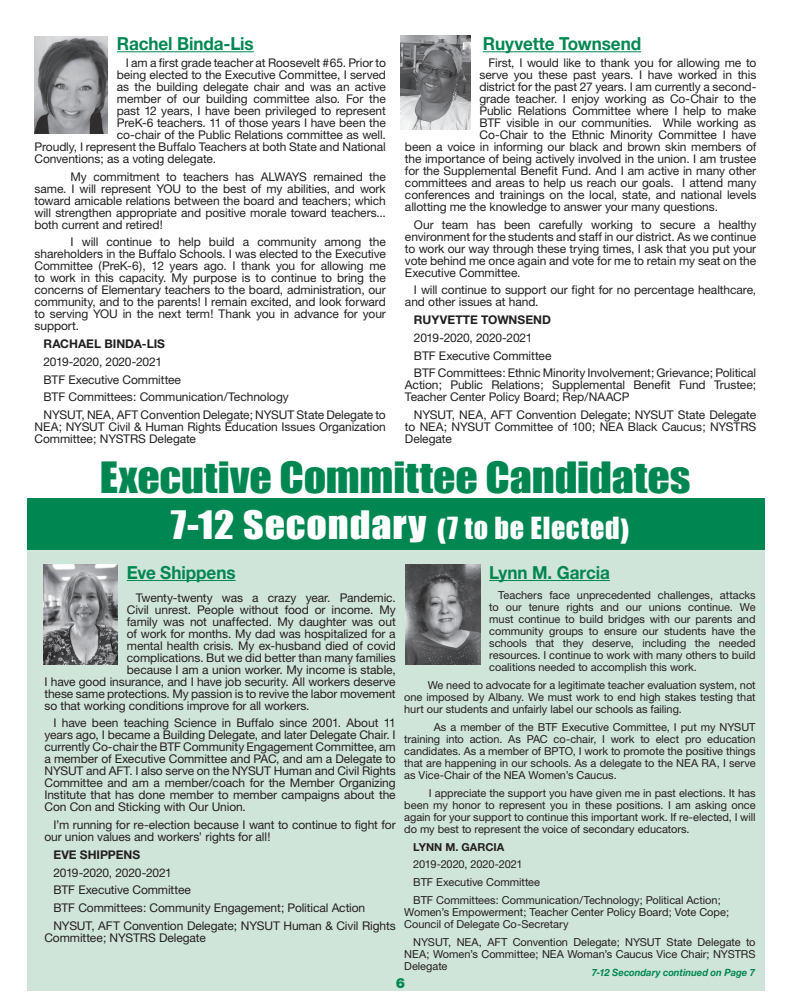
<style>
.page{position:relative;width:792px;height:1008px;background:#fff}
.page>*{position:absolute;margin:0;border:0;box-sizing:border-box;transform-origin:0 0}
.t1{font:39.6px "Impact";letter-spacing:-.005em;color:#008751;scale:1.11 1}
.t2{font:36px "Impact";letter-spacing:.02em;color:#fff;scale:1.11 1}
.t3{font:700 18px "Helvetica Neue";letter-spacing:-.005em;color:#008751;scale:.95 1}
.t4{font:900 14px "Helvetica Neue";color:#008751}
.t5{font:12px/12px "Helvetica Neue";letter-spacing:-.01em;color:#231f20}
.t6{font:700 12px "Helvetica Neue";color:#231f20}
.t7{font:11px/12px "Helvetica Neue";letter-spacing:-.005em;color:#231f20;text-align:justify}
.t8{font:700 11px "Helvetica Neue";letter-spacing:.005em;color:#231f20}
.t9{font:italic 700 10px "Helvetica Neue";letter-spacing:-.005em;color:#008751;scale:.95 1}
.s1{font-family:"Helvetica Neue";font-weight:900;font-size:28px}
.s2{font-size:28px}
</style>
<div class="page">
<div style="left:28px;top:550px;width:737px;height:441px;background:#d0e5da"></div>
<hr style="left:117px;top:51px;width:137px;height:1px;background:#008751">
<img style="left:35px;top:36px;width:73px;height:97px">
<hr style="left:483px;top:51px;width:158px;height:1px;background:#008751">
<img style="left:400px;top:36px;width:70px;height:94px">
<hr style="left:127px;top:580px;width:109px;height:1px;background:#008751">
<div style="left:28px;top:498px;width:737px;height:51px;background:#008751"></div>
<hr style="left:489px;top:580px;width:121px;height:1px;background:#008751">
<img style="left:406px;top:565px;width:74px;height:99px">
<img style="left:43px;top:565px;width:75px;height:99px">
<h3 class="t3" style="left:117px;top:32px;width:146px">Rachel Binda-Lis</h3>
<p class="t5" style="left:126px;top:56px;width:262px">I am a first grade teacher at Roosevelt #65. Prior to</p>
<p class="t5" style="left:117px;top:68px;width:271px">being elected to the Executive Committee, I served</p>
<p class="t5" style="left:117px;top:80px;width:271px">as the building delegate chair and was an active</p>
<p class="t5" style="left:117px;top:92px;width:271px">member of our building committee also. For the</p>
<p class="t5" style="left:117px;top:104px;width:271px">past 12 years, I have been privileged to represent</p>
<p class="t5" style="left:117px;top:116px;width:271px">PreK-6 teachers. 11 of those years I have been the</p>
<p class="t5" style="left:117px;top:128px;width:270px">co-chair of the Public Relations committee as well.</p>
<p class="t5" style="left:35px;top:140px;width:353px">Proudly, I represent the Buffalo Teachers at both State and National</p>
<p class="t5" style="left:35px;top:152px;width:183px">Conventions; as a voting delegate.</p>
<p class="t5" style="left:35px;top:170px;width:353px;text-align:justify;text-indent:36px">My commitment to teachers has ALWAYS remained the same. I will represent YOU to the best of my abilities, and work toward amicable relations between the board and teachers; which will strengthen appropriate and positive morale toward teachers... both current and retired!</p>
<p class="t5" style="left:35px;top:236px;width:353px;text-align:justify;text-indent:36px">I will continue to help build a community among the shareholders in the Buffalo Schools. I was elected to the Executive Committee (PreK-6), 12 years ago. I thank you for allowing me to work in this capacity. My purpose is to continue to bring the concerns of Elementary teachers to the board, administration, our community, and to the parents! I remain excited, and look forward to serving YOU in the next term! Thank you in advance for your support.</p>
<p class="t6" style="left:44px;top:336px;width:123px">RACHAEL BINDA-LIS</p>
<p class="t5" style="left:44px;top:353px;width:344px;line-height:17.8px">2019-2020, 2020-2021<br>BTF Executive Committee<br>BTF Committees: Communication/Technology<br>NYSUT, NEA, AFT Convention Delegate; NYSUT State Delegate to</p>
<p class="t5" style="left:35px;top:421px;width:353px">NEA; NYSUT Civil &amp; Human Rights Education Issues Organization<br>Committee; NYSTRS Delegate</p>
<h3 class="t3" style="left:483px;top:32px;width:168px">Ruyvette Townsend</h3>
<p class="t5" style="left:488px;top:56px;width:269px">First, I would like to thank you for allowing me to</p>
<p class="t5" style="left:479px;top:68px;width:278px">serve you these past years. I have worked in this</p>
<p class="t5" style="left:479px;top:80px;width:278px">district for the past 27 years. I am currently a second-</p>
<p class="t5" style="left:479px;top:92px;width:278px">grade teacher. I enjoy working as Co-Chair to the</p>
<p class="t5" style="left:479px;top:104px;width:278px">Public Relations Committee where I help to make</p>
<p class="t5" style="left:479px;top:116px;width:278px">BTF visible in our communities. While working as</p>
<p class="t5" style="left:479px;top:128px;width:278px">Co-Chair to the Ethnic Minority Committee I have</p>
<p class="t5" style="left:405px;top:140px;width:353px">been a voice in informing our black and brown skin members of</p>
<p class="t5" style="left:405px;top:152px;width:353px">the importance of being actively involved in the union. I am trustee</p>
<p class="t5" style="left:405px;top:164px;width:353px">for the Supplemental Benefit Fund. And I am active in many other</p>
<p class="t5" style="left:405px;top:176px;width:353px">committees and areas to help us reach our goals. I attend many</p>
<p class="t5" style="left:405px;top:188px;width:353px">conferences and trainings on the local, state, and national levels</p>
<p class="t5" style="left:405px;top:200px;width:315px">allotting me the knowledge to answer your many questions.</p>
<p class="t5" style="left:405px;top:218px;width:353px;text-align:justify;text-indent:9px">Our team has been carefully working to secure a healthy environment for the students and staff in our district. As we continue to work our way through these trying times, I ask that you put your vote behind me once again and vote for me to retain my seat on the Executive Committee.</p>
<p class="t5" style="left:405px;top:284px;width:353px;text-indent:9px">I will continue to support our fight for no percentage healthcare, and other issues at hand.</p>
<p class="t6" style="left:414px;top:312px;width:138px">RUYVETTE TOWNSEND</p>
<p class="t5" style="left:414px;top:329px;width:344px;line-height:17.8px">2019-2020, 2020-2021<br>BTF Executive Committee<br>BTF Committees: Ethnic Minority Involvement; Grievance; Political</p>
<p class="t5" style="left:405px;top:379px;width:353px">Action; Public Relations; Supplemental Benefit Fund Trustee;<br>Teacher Center Policy Board; Rep/NAACP</p>
<p class="t5" style="left:405px;top:409px;width:353px;text-align:justify;text-indent:9px">NYSUT, NEA, AFT Convention Delegate; NYSUT State Delegate to NEA; NYSUT Committee of 100; NEA Black Caucus; NYSTRS Delegate</p>
<h1 class="t1" style="left:100px;top:446px;width:534px">Executive Committee Candidates</h1>
<h2 class="t2" style="left:171px;top:497px;width:415px">7-12 Secondary <span class="s1">(</span><span class="s2">7 to be Elected</span><span class="s1">)</span></h2>
<h3 class="t3" style="left:127px;top:561px;width:116px">Eve Shippens</h3>
<p class="t5" style="left:136px;top:591px;width:261px">Twenty-twenty was a crazy year. Pandemic.</p>
<p class="t5" style="left:127px;top:603px;width:270px">Civil unrest. People without food or income. My</p>
<p class="t5" style="left:127px;top:615px;width:270px">family was not unaffected. My daughter was out</p>
<p class="t5" style="left:127px;top:627px;width:270px">of work for months. My dad was hospitalized for a</p>
<p class="t5" style="left:127px;top:639px;width:270px">mental health crisis. My ex-husband died of covid</p>
<p class="t5" style="left:127px;top:651px;width:270px">complications. But we did better than many families</p>
<p class="t5" style="left:127px;top:663px;width:270px">because I am a union worker. My income is stable,</p>
<p class="t5" style="left:44px;top:675px;width:353px">I have good insurance, and I have job security. All workers deserve</p>
<p class="t5" style="left:44px;top:687px;width:353px">these same protections. My passion is to revive the labor movement</p>
<p class="t5" style="left:44px;top:699px;width:267px">so that working conditions improve for all workers.</p>
<p class="t5" style="left:44px;top:717px;width:353px;text-align:justify;text-indent:9px">I have been teaching Science in Buffalo since 2001. About 11 years ago, I became a Building Delegate, and later Delegate Chair. I currently Co-chair the BTF Community Engagement Committee, am a member of Executive Committee and PAC, and am a Delegate to NYSUT and AFT. I also serve on the NYSUT Human and Civil Rights Committee and am a member/coach for the Member Organizing Institute that has done member to member campaigns about the Con Con and Sticking with Our Union.</p>
<p class="t5" style="left:44px;top:819px;width:353px;text-indent:9px">I’m running for re-election because I want to continue to fight for our union values and workers’ rights for all!</p>
<p class="t6" style="left:53px;top:847px;width:88px">EVE SHIPPENS</p>
<p class="t5" style="left:53px;top:863px;width:344px;line-height:17.8px">2019-2020, 2020-2021<br>BTF Executive Committee<br>BTF Committees: Community Engagement; Political Action NYSUT, AFT Convention Delegate; NYSUT Human &amp; Civil Rights</p>
<p class="t5" style="left:44px;top:931px;width:163px">Committee; NYSTRS Delegate</p>
<h3 class="t3" style="left:489px;top:561px;width:128px">Lynn M. Garcia</h3>
<p class="t7" style="left:489px;top:589px;width:268px;text-indent:9px">Teachers face unprecedented challenges, attacks to our tenure rights and our unions continue. We must continue to build bridges with our parents and community groups to ensure our students have the schools that they deserve, including the needed resources. I continue to work with many others to build coalitions needed to accomplish this work.</p>
<p class="t7" style="left:404px;top:679px;width:353px;text-indent:23px">We need to advocate for a legitimate teacher evaluation system, not one imposed by Albany. We must work to end high stakes testing that hurt our students and unfairly label our schools as failing.</p>
<p class="t7" style="left:404px;top:721px;width:353px;text-indent:29px">As a member of the BTF Executive Committee, I put my NYSUT training into action. As PAC co-chair, I work to elect pro education candidates. As a member of BPTO, I work to promote the positive things that are happening in our schools. As a delegate to the NEA RA, I serve as Vice-Chair of the NEA Women’s Caucus.</p>
<p class="t7" style="left:404px;top:787px;width:353px;text-indent:25px">I appreciate the support you have given me in past elections. It has been my honor to represent you in these positions. I am asking once again for your support to continue this important work. If re-elected, I will do my best to represent the voice of secondary educators.</p>
<p class="t8" style="left:413px;top:840px;width:93px">LYNN M. GARCIA</p>
<p class="t7" style="left:413px;top:855px;width:309px;line-height:17.8px;text-align:left">2019-2020, 2020-2021<br>BTF Executive Committee<br>BTF Committees: Communication/Technology; Political Action;</p>
<p class="t7" style="left:404px;top:906px;width:326px">Women’s Empowerment; Teacher Center Policy Board; Vote Cope;<br>Council of Delegate Co-Secretary</p>
<p class="t7" style="left:404px;top:936px;width:353px;text-indent:9px">NYSUT, NEA, AFT Convention Delegate; NYSUT State Delegate to NEA; Women’s Committee; NEA Woman’s Caucus Vice Chair; NYSTRS Delegate</p>
<p class="t9" style="left:592px;top:966px;width:173px">7-12 Secondary continued on Page 7</p>
<p class="t4" style="left:396px;top:975px;width:11px">6</p>
</div>
